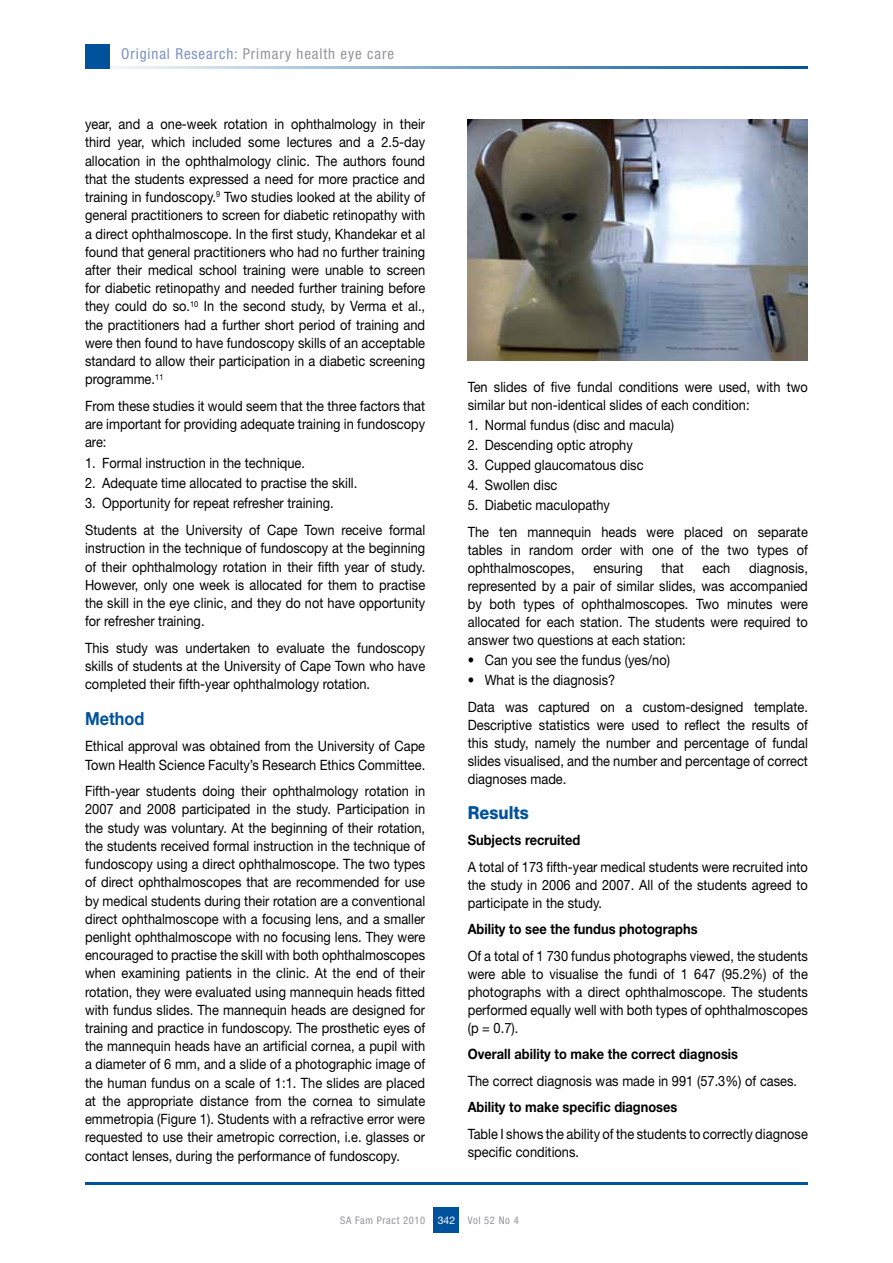
<style>
.page{position:relative;width:893px;height:1263px;background:#fff}
.page>*{position:absolute;margin:0;border:0;box-sizing:border-box;transform-origin:0 0}
.t1{font:800 18px "Helvetica Neue LT Std";color:#00529c;scale:.9 1}
.t2{font:700 18px "Helvetica Neue LT Std";color:#00529c;scale:.9 1}
.t3{font:condensed 15px "Helvetica Neue LT Std";letter-spacing:.06em;color:#939598}
.t4{font:14.25px/18.1px "Helvetica Neue LT Std";color:#000;text-align:justify;scale:.9 1}
.t5{font:700 14.25px "Helvetica Neue LT Std";color:#000;scale:.9 1}
.t6{font:condensed 10.5px "Helvetica Neue LT Std";letter-spacing:.06em;color:#939598}
.s1{color:#7c91c4}
.s2{font-stretch:normal;color:#fff}
</style>
<div class="page">
<hr style="left:85px;top:66px;width:723px;height:2px;background:#00529c">
<div style="left:85px;top:44px;width:24px;height:24px;background:#00529c"></div>
<div style="left:434px;top:1208px;width:25px;height:25px;background:#00529c"></div>
<hr style="left:85px;top:1182px;width:723px;height:2px;background:#00529c">
<img style="left:468px;top:119px;width:340px;height:241px">
<p class="t3" style="left:121px;top:45px;width:274px"><span class="s1">Original Research:</span> Primary health eye care</p>
<p class="t4" style="left:85px;top:115px;width:380px">year, and a one-week rotation in ophthalmology in their third year, which included some lectures and a 2.5-day allocation in the ophthalmology clinic. The authors found that the students expressed a need for more practice and training in fundoscopy.<sup>9</sup> Two studies looked at the ability of general practitioners to screen for diabetic retinopathy with a direct ophthalmoscope. In the first study, Khandekar et al found that general practitioners who had no further training after their medical school training were unable to screen for diabetic retinopathy and needed further training before they could do so.<sup>10</sup> In the second study, by Verma et al., the practitioners had a further short period of training and were then found to have fundoscopy skills of an acceptable standard to allow their participation in a diabetic screening programme.<sup>11</sup></p>
<p class="t4" style="left:85px;top:397px;width:379px">From these studies it would seem that the three factors that are important for providing adequate training in fundoscopy are:</p>
<p class="t4" style="left:85px;top:453px;width:246px">1. Formal instruction in the technique.</p>
<p class="t4" style="left:85px;top:474px;width:304px">2. Adequate time allocated to practise the skill.</p>
<p class="t4" style="left:85px;top:490px;width:379px;line-height:26.7px">3. Opportunity for repeat refresher training.<br>Students at the University of Cape Town receive formal</p>
<p class="t4" style="left:85px;top:539px;width:379px">instruction in the technique of fundoscopy at the beginning of their ophthalmology rotation in their fifth year of study.<br>However, only one week is allocated for them to practise the skill in the eye clinic, and they do not have opportunity for refresher training.</p>
<p class="t4" style="left:85px;top:639px;width:379px">This study was undertaken to evaluate the fundoscopy skills of students at the University of Cape Town who have completed their fifth-year ophthalmology rotation.</p>
<p class="t2" style="left:85px;top:707px;width:67px">Method</p>
<p class="t4" style="left:85px;top:737px;width:379px">Ethical approval was obtained from the University of Cape<br>Town Health Science Faculty’s Research Ethics Committee.</p>
<p class="t4" style="left:85px;top:782px;width:379px">Fifth-year students doing their ophthalmology rotation in 2007 and 2008 participated in the study. Participation in the study was voluntary. At the beginning of their rotation, the students received formal instruction in the technique of fundoscopy using a direct ophthalmoscope. The two types of direct ophthalmoscopes that are recommended for use by medical students during their rotation are a conventional direct ophthalmoscope with a focusing lens, and a smaller penlight ophthalmoscope with no focusing lens. They were encouraged to practise the skill with both ophthalmoscopes when examining patients in the clinic. At the end of their rotation, they were evaluated using mannequin heads fitted with fundus slides. The mannequin heads are designed for training and practice in fundoscopy. The prosthetic eyes of the mannequin heads have an artificial cornea, a pupil with a diameter of 6 mm, and a slide of a photographic image of the human fundus on a scale of 1:1. The slides are placed at the appropriate distance from the cornea to simulate emmetropia (Figure 1). Students with a refractive error were requested to use their ametropic correction, i.e. glasses or contact lenses, during the performance of fundoscopy.</p>
<p class="t4" style="left:468px;top:377px;width:379px">Ten slides of five fundal conditions were used, with two similar but non-identical slides of each condition:</p>
<p class="t4" style="left:468px;top:416px;width:231px">1. Normal fundus (disc and macula)</p>
<p class="t4" style="left:468px;top:436px;width:185px">2. Descending optic atrophy</p>
<p class="t4" style="left:468px;top:456px;width:197px">3. Cupped glaucomatous disc</p>
<p class="t4" style="left:468px;top:476px;width:101px">4. Swollen disc</p>
<p class="t4" style="left:468px;top:492px;width:379px;line-height:26.5px">5. Diabetic maculopathy<br>The ten mannequin heads were placed on separate</p>
<p class="t4" style="left:468px;top:541px;width:379px">tables in random order with one of the two types of ophthalmoscopes,</p>
<p class="t4" style="left:468px;top:559px;width:379px;text-indent:282px">diagnosis, represented by a pair of similar slides, was accompanied by both types of ophthalmoscopes. Two minutes were allocated for each station. The students were required to answer two questions at each station:</p>
<p class="t4" style="left:468px;top:651px;width:226px">• Can you see the fundus (yes/no)</p>
<p class="t4" style="left:468px;top:667px;width:379px;line-height:26.5px">• What is the diagnosis?<br>Data was captured on a custom-designed template.</p>
<p class="t4" style="left:468px;top:715px;width:379px">Descriptive statistics were used to reflect the results of this study, namely the number and percentage of fundal slides visualised, and the number and percentage of correct diagnoses made.</p>
<p class="t1" style="left:468px;top:802px;width:69px">Results</p>
<p class="t5" style="left:468px;top:831px;width:127px">Subjects recruited</p>
<p class="t4" style="left:468px;top:857px;width:379px">A total of 173 fifth-year medical students were recruited into the study in 2006 and 2007. All of the students agreed to participate in the study.</p>
<p class="t5" style="left:468px;top:920px;width:257px">Ability to see the fundus photographs</p>
<p class="t4" style="left:468px;top:946px;width:379px">Of a total of 1 730 fundus photographs viewed, the students were able to visualise the fundi of 1 647 (95.2%) of the photographs with a direct ophthalmoscope. The students performed equally well with both types of ophthalmoscopes (p = 0.7).</p>
<p class="t5" style="left:468px;top:1045px;width:302px">Overall ability to make the correct diagnosis</p>
<p class="t4" style="left:468px;top:1071px;width:368px">The correct diagnosis was made in 991 (57.3%) of cases.</p>
<p class="t5" style="left:468px;top:1098px;width:235px">Ability to make specific diagnoses</p>
<p class="t4" style="left:468px;top:1124px;width:379px">Table I shows the ability of the students to correctly diagnose specific conditions.</p>
<p class="t4" style="left:593px;top:559px;width:56px">ensuring</p>
<p class="t4" style="left:662px;top:559px;width:26px">that</p>
<p class="t4" style="left:703px;top:559px;width:32px">each</p>
<p class="t6" style="left:340px;top:1214px;width:180px">SA Fam Pract 2010 <span class="s2">342</span> Vol 52 No 4</p>
</div>
